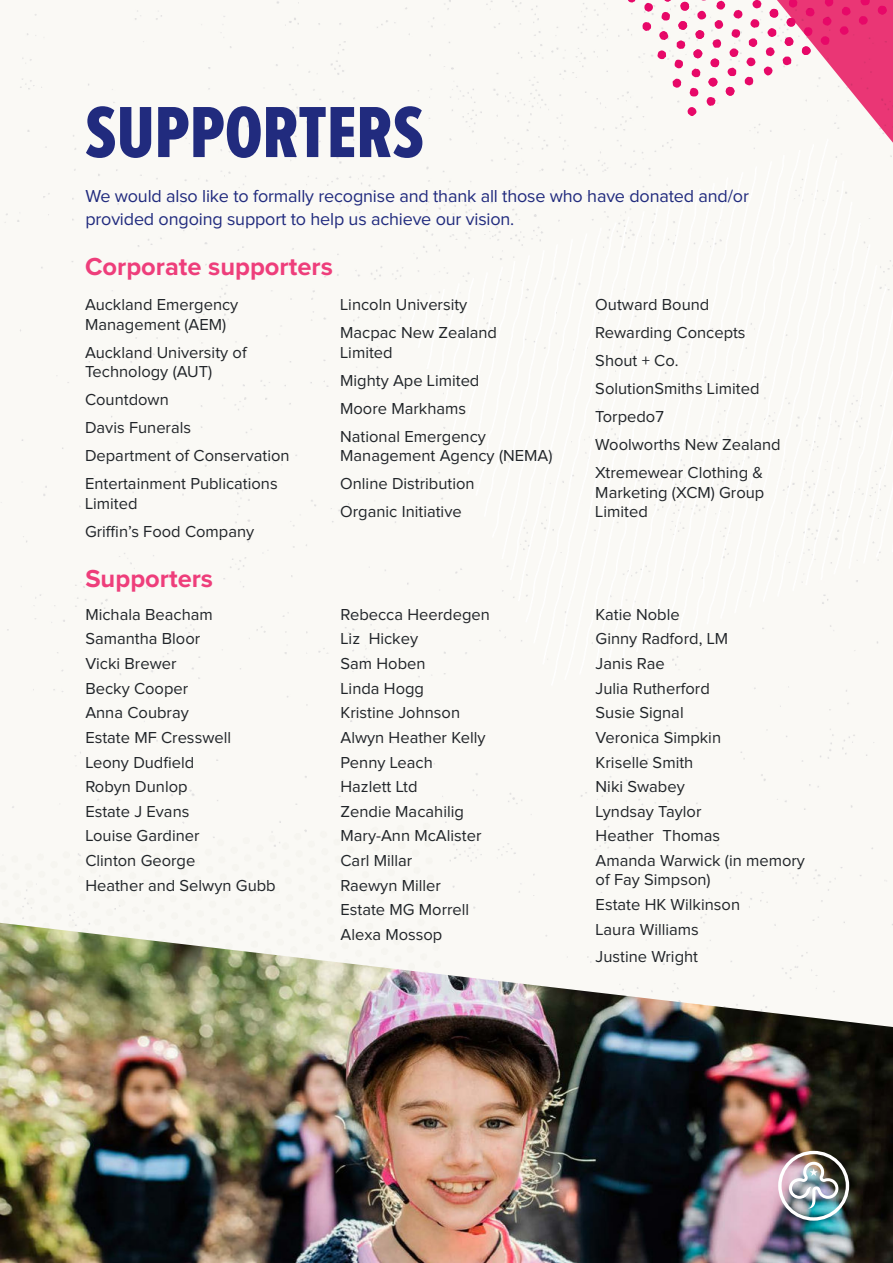
<style>
.page{position:relative;width:893px;height:1263px;background:#fff}
.page>*{position:absolute;margin:0;border:0;box-sizing:border-box;transform-origin:0 0}
.t1{font:75px "Proxima Nova Ex Cn Extrabld";color:#212b7e}
.t2{font:700 25.5px "Proxima Nova";color:#ee3e7b}
.t3{font:18px/22.5px "Proxima Nova";letter-spacing:-.01em;color:#212b7e}
.t4{font:16.5px/24.6px "Proxima Nova";color:#212529}
</style>
<div class="page">
<div style="left:0;top:0;width:893px;height:923px;background:#faf9f5"></div>
<img style="left:0;top:923px;width:893px;height:340px">
<img style="left:778px;top:1151px;width:71px;height:70px">
<svg style="left:541px;top:0;width:352px;height:144px;fill:#faf9f5"></svg>
<svg style="left:821px;top:36px;width:8px;height:9px"></svg>
<svg style="left:802px;top:46px;width:9px;height:9px"></svg>
<svg style="left:783px;top:57px;width:8px;height:8px"></svg>
<svg style="left:764px;top:67px;width:9px;height:9px"></svg>
<svg style="left:745px;top:77px;width:8px;height:8px"></svg>
<svg style="left:726px;top:87px;width:9px;height:9px"></svg>
<svg style="left:707px;top:97px;width:9px;height:9px"></svg>
<svg style="left:687px;top:107px;width:9px;height:9px"></svg>
<svg style="left:878px;top:6px;width:9px;height:9px"></svg>
<svg style="left:859px;top:16px;width:9px;height:9px"></svg>
<svg style="left:840px;top:26px;width:9px;height:9px"></svg>
<svg style="left:806px;top:8px;width:9px;height:8px"></svg>
<svg style="left:786px;top:18px;width:10px;height:9px"></svg>
<svg style="left:767px;top:28px;width:9px;height:9px"></svg>
<svg style="left:749px;top:38px;width:8px;height:9px"></svg>
<svg style="left:729px;top:48px;width:9px;height:9px"></svg>
<svg style="left:711px;top:58px;width:8px;height:9px"></svg>
<svg style="left:692px;top:69px;width:8px;height:8px"></svg>
<svg style="left:673px;top:79px;width:8px;height:9px"></svg>
<svg style="left:825px;top:0;width:8px;height:7px"></svg>
<svg style="left:804px;top:27px;width:8px;height:9px"></svg>
<svg style="left:785px;top:37px;width:8px;height:9px"></svg>
<svg style="left:766px;top:47px;width:9px;height:9px"></svg>
<svg style="left:746px;top:58px;width:9px;height:8px"></svg>
<svg style="left:727px;top:68px;width:9px;height:8px"></svg>
<svg style="left:708px;top:78px;width:10px;height:9px"></svg>
<svg style="left:690px;top:88px;width:8px;height:9px"></svg>
<svg style="left:861px;top:0;width:9px;height:5px"></svg>
<svg style="left:842px;top:7px;width:9px;height:9px"></svg>
<svg style="left:823px;top:17px;width:8px;height:9px"></svg>
<svg style="left:752px;top:0;width:9px;height:8px"></svg>
<svg style="left:733px;top:10px;width:9px;height:9px"></svg>
<svg style="left:715px;top:20px;width:8px;height:9px"></svg>
<svg style="left:695px;top:30px;width:9px;height:9px"></svg>
<svg style="left:677px;top:40px;width:8px;height:9px"></svg>
<svg style="left:657px;top:50px;width:9px;height:9px"></svg>
<svg style="left:789px;top:0;width:8px;height:8px"></svg>
<svg style="left:769px;top:9px;width:9px;height:9px"></svg>
<svg style="left:750px;top:19px;width:9px;height:9px"></svg>
<svg style="left:732px;top:29px;width:8px;height:9px"></svg>
<svg style="left:712px;top:39px;width:9px;height:9px"></svg>
<svg style="left:693px;top:49px;width:9px;height:9px"></svg>
<svg style="left:675px;top:60px;width:8px;height:8px"></svg>
<svg style="left:680px;top:2px;width:9px;height:9px"></svg>
<svg style="left:661px;top:12px;width:9px;height:9px"></svg>
<svg style="left:642px;top:22px;width:9px;height:9px"></svg>
<svg style="left:716px;top:1px;width:9px;height:9px"></svg>
<svg style="left:697px;top:11px;width:9px;height:9px"></svg>
<svg style="left:678px;top:21px;width:9px;height:9px"></svg>
<svg style="left:659px;top:31px;width:9px;height:9px"></svg>
<svg style="left:627px;top:0;width:9px;height:3px"></svg>
<svg style="left:663px;top:0;width:9px;height:2px"></svg>
<svg style="left:644px;top:3px;width:9px;height:9px"></svg>
<h1 class="t1" style="left:85px;top:101px;width:340px">SUPPORTERS</h1>
<p class="t3" style="left:85px;top:186px;width:665px">We would also like to formally recognise and thank all those who have donated and/or provided ongoing support to help us achieve our vision.</p>
<h2 class="t2" style="left:85px;top:255px;width:249px">Corporate supporters</h2>
<p class="t4" style="left:85px;top:296px;width:155px;line-height:19.5px">Auckland Emergency<br>Management (AEM)</p>
<p class="t4" style="left:85px;top:343px;width:163px;line-height:19.5px">Auckland University of<br>Technology (AUT)</p>
<p class="t4" style="left:85px;top:386px;width:206px;line-height:28px">Countdown<br>Davis Funerals<br>Department of Conservation<br>Entertainment Publications</p>
<p class="t4" style="left:85px;top:490px;width:171px;line-height:28px">Limited<br>Griffin’s Food Company</p>
<h2 class="t2" style="left:85px;top:568px;width:129px">Supporters</h2>
<p class="t4" style="left:340px;top:291px;width:158px;line-height:28px">Lincoln University<br>Macpac New Zealand</p>
<p class="t4" style="left:340px;top:339px;width:147px;line-height:28px">Limited<br>Mighty Ape Limited<br>Moore Markhams<br>National Emergency</p>
<p class="t4" style="left:340px;top:442px;width:214px;line-height:28px">Management Agency (NEMA)<br>Online Distribution<br>Organic Initiative</p>
<p class="t4" style="left:595px;top:291px;width:187px;line-height:28px">Outward Bound<br>Rewarding Concepts<br>Shout + Co.<br>SolutionSmiths Limited<br>Torpedo7<br>Woolworths New Zealand<br>Xtremewear Clothing &amp;</p>
<p class="t4" style="left:595px;top:483px;width:171px;line-height:19.5px">Marketing (XCM) Group<br>Limited</p>
<p class="t4" style="left:85px;top:603px;width:192px">Michala Beacham<br>Samantha Bloor<br>Vicki Brewer<br>Becky Cooper<br>Anna Coubray<br>Estate MF Cresswell<br>Leony Dudfield<br>Robyn Dunlop<br>Estate J Evans<br>Louise Gardiner<br>Clinton George<br>Heather and Selwyn Gubb</p>
<p class="t4" style="left:340px;top:603px;width:151px">Rebecca Heerdegen<br>Liz Hickey<br>Sam Hoben<br>Linda Hogg<br>Kristine Johnson<br>Alwyn Heather Kelly<br>Penny Leach<br>Hazlett Ltd<br>Zendie Macahilig<br>Mary-Ann McAlister<br>Carl Millar<br>Raewyn Miller<br>Estate MG Morrell<br>Alexa Mossop</p>
<p class="t4" style="left:596px;top:603px;width:211px">Katie Noble<br>Ginny Radford, LM<br>Janis Rae<br>Julia Rutherford<br>Susie Signal<br>Veronica Simpkin<br>Kriselle Smith<br>Niki Swabey<br>Lyndsay Taylor<br>Heather Thomas<br>Amanda Warwick (in memory</p>
<p class="t4" style="left:596px;top:868px;width:146px">of Fay Simpson)<br>Estate HK Wilkinson<br>Laura Williams</p>
<p class="t4" style="left:596px;top:945px;width:104px">Justine Wright</p>
</div>
